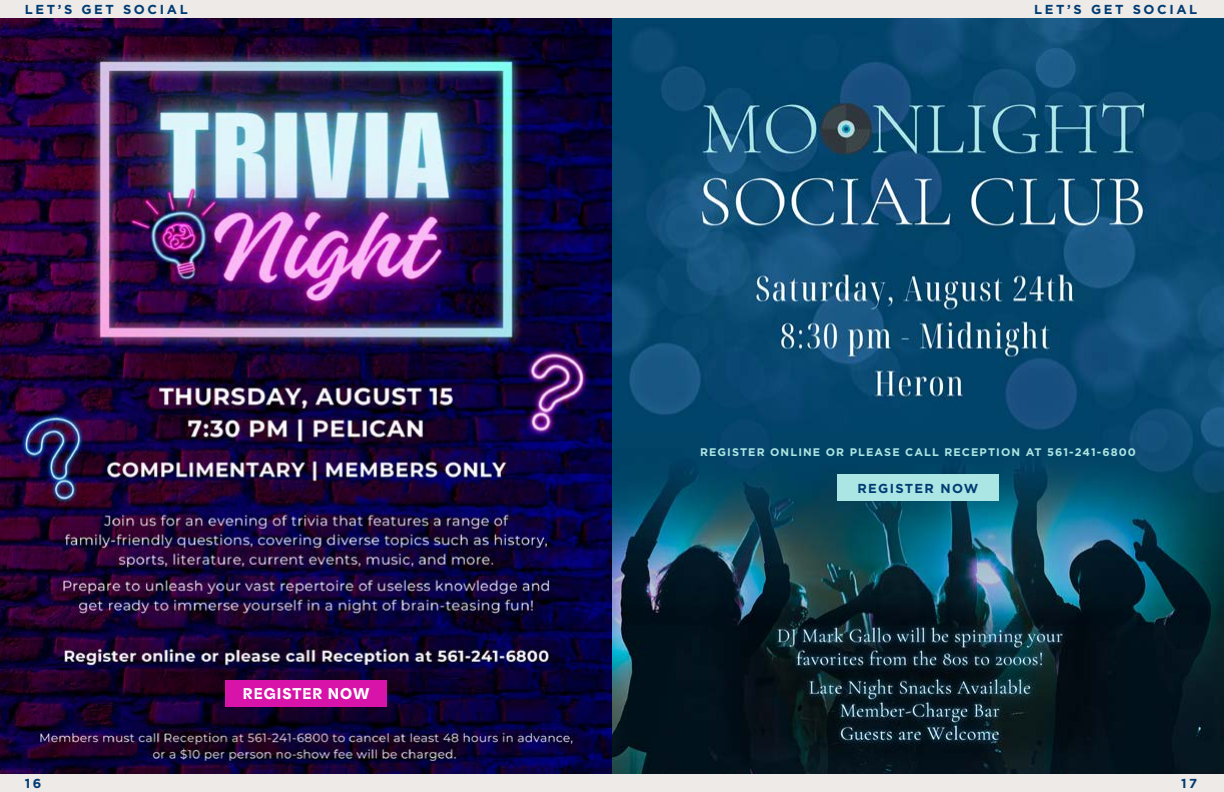
<style>
.page{position:relative;width:1224px;height:792px;background:#fff}
.page>*{position:absolute;margin:0;border:0;box-sizing:border-box;transform-origin:0 0}
.t1{font:900 14px "Area Inktrap";letter-spacing:.075em;color:#fff}
.t2{font:700 13px "Gotham";letter-spacing:.2em;color:#003b72}
.t3{font:700 13px "Gotham";letter-spacing:.1em;color:#003b72}
.t4{font:700 11px "Gotham";letter-spacing:.1em;color:#ade5e2}
</style>
<div class="page">
<div style="left:0;top:0;width:612px;height:18px;background:#edeae7"></div>
<div style="left:0;top:774px;width:612px;height:18px;background:#edeae7"></div>
<div style="left:612px;top:0;width:612px;height:18px;background:#edeae7"></div>
<div style="left:612px;top:774px;width:612px;height:18px;background:#edeae7"></div>
<img style="left:0;top:18px;width:1224px;height:756px">
<div style="left:837px;top:474px;width:162px;height:27px;background:#abe6e4"></div>
<div style="left:225px;top:680px;width:162px;height:27px;background:#d813a9"></div>
<p class="t2" style="left:25px;top:1px;width:164px">LET’S GET SOCIAL</p>
<p class="t2" style="left:25px;top:775px;width:18px">16</p>
<p class="t1" style="left:243px;top:681px;width:128px">REGISTER NOW</p>
<p class="t2" style="left:1034px;top:1px;width:164px">LET’S GET SOCIAL</p>
<p class="t4" style="left:700px;top:445px;width:437px">REGISTER ONLINE OR PLEASE CALL RECEPTION AT 561-241-6800</p>
<p class="t3" style="left:858px;top:480px;width:122px">REGISTER NOW</p>
<p class="t2" style="left:1181px;top:775px;width:18px">17</p>
</div>
